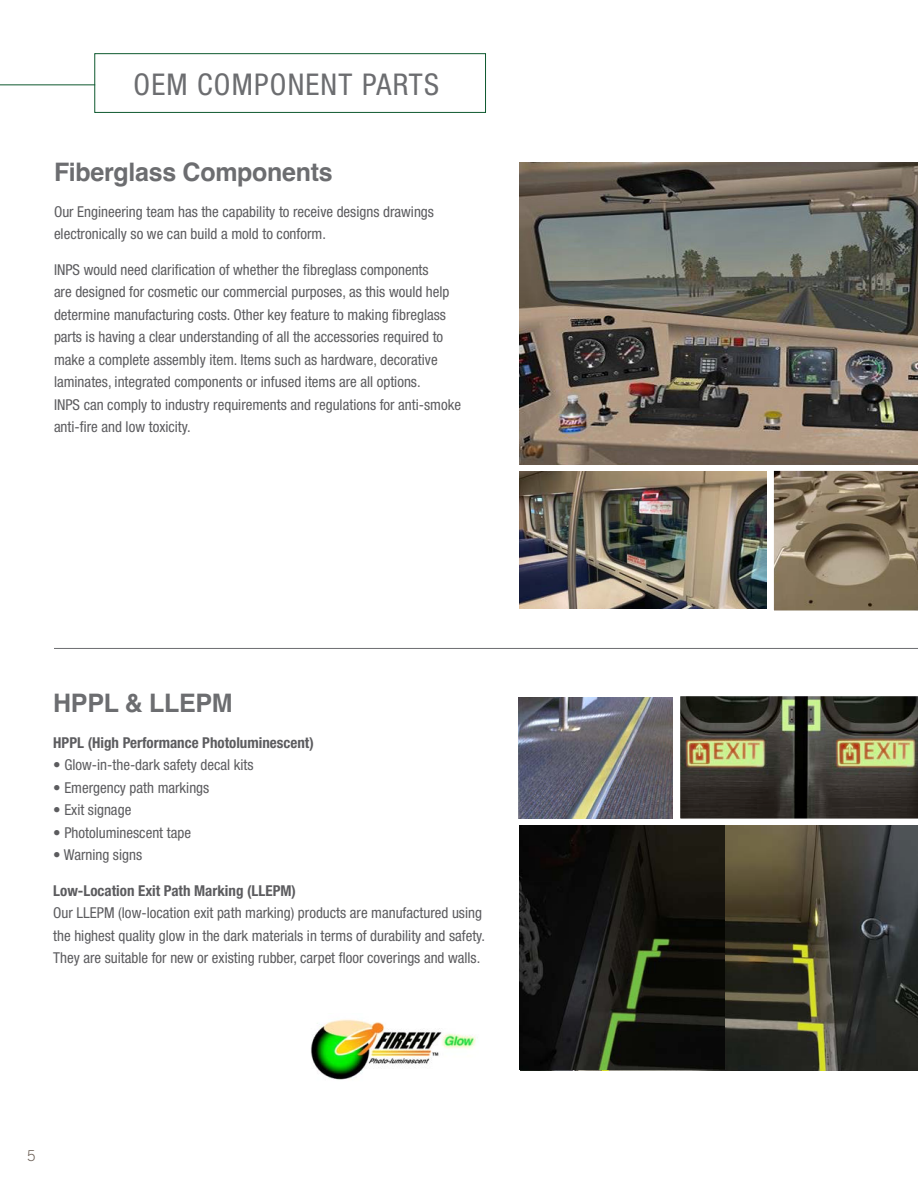
<style>
.page{position:relative;width:918px;height:1188px;background:#fff}
.page>*{position:absolute;margin:0;border:0;box-sizing:border-box;transform-origin:0 0}
.t1{font:condensed 30px "Helvetica Neue";letter-spacing:.04em;color:#6c6d70}
.body_copy{font:700 25.5px "Helvetica";letter-spacing:-.01em;color:#6c6d70}
.Helvetica_Narrow_Bod{font:condensed 15px/22.5px "Helvetica Neue";color:#5c5c5f}
.Helvetica_Narrow_Bod-2{font:700 condensed 15px "Helvetica Neue";color:#5c5c5f}
.t2{font:300 15px "Trade Gothic LT Std";color:#6e6259}
.s1{font-weight:700}
</style>
<div class="page">
<hr style="left:54px;top:648px;width:864px;height:1px;background:#6c6d70">
<img style="left:521px;top:825px;width:397px;height:246px">
<img style="left:519px;top:825px;width:205px;height:245px">
<img style="left:311px;top:1019px;width:166px;height:61px">
<svg style="left:680px;top:696px;width:238px;height:123px"></svg>
<img style="left:519px;top:698px;width:153px;height:121px">
<img style="left:520px;top:162px;width:398px;height:302px">
<img style="left:520px;top:471px;width:246px;height:138px">
<svg style="left:773px;top:470px;width:145px;height:141px"></svg>
<div style="left:94px;top:53px;width:392px;height:60px;background:#fff;border:1px solid #0e592f"></div>
<hr style="left:0;top:84px;width:95px;height:1px;background:#0e592f">
<p class="t1" style="left:134px;top:67px;width:307px">OEM COMPONENT PARTS</p>
<p class="body_copy" style="left:54px;top:157px;width:280px">Fiberglass Components</p>
<p class="Helvetica_Narrow_Bod" style="left:54px;top:200px;width:382px">Our Engineering team has the capability to receive designs drawings electronically so we can build a mold to conform.</p>
<p class="Helvetica_Narrow_Bod" style="left:54px;top:258px;width:409px">INPS would need clarification of whether the fibreglass components<br>are designed for cosmetic our commercial purposes, as this would help determine manufacturing costs. Other key feature to making fibreglass parts is having a clear understanding of all the accessories required to make a complete assembly item. Items such as hardware, decorative laminates, integrated components or infused items are all options.<br>INPS can comply to industry requirements and regulations for anti-smoke anti-fire and low toxicity.</p>
<p class="body_copy" style="left:53px;top:688px;width:181px">HPPL &amp; LLEPM</p>
<p class="Helvetica_Narrow_Bod-2" style="left:53px;top:733px;width:262px">HPPL (High Performance Photoluminescent)</p>
<p class="Helvetica_Narrow_Bod" style="left:53px;top:753px;width:202px">• Glow-in-the-dark safety decal kits</p>
<p class="Helvetica_Narrow_Bod" style="left:53px;top:776px;width:158px">• Emergency path markings</p>
<p class="Helvetica_Narrow_Bod" style="left:53px;top:798px;width:80px">• Exit signage</p>
<p class="Helvetica_Narrow_Bod" style="left:53px;top:821px;width:139px">• Photoluminescent tape</p>
<p class="Helvetica_Narrow_Bod" style="left:53px;top:843px;width:90px">• Warning signs</p>
<p class="Helvetica_Narrow_Bod" style="left:53px;top:879px;width:433px"><span class="s1">Low-Location Exit Path Marking (LLEPM)<br></span>Our LLEPM (low-location exit path marking) products are manufactured using the highest quality glow in the dark materials in terms of durability and safety.<br>They are suitable for new or existing rubber, carpet floor coverings and walls.</p>
<p class="t2" style="left:27px;top:1147px;width:10px">5</p>
</div>
